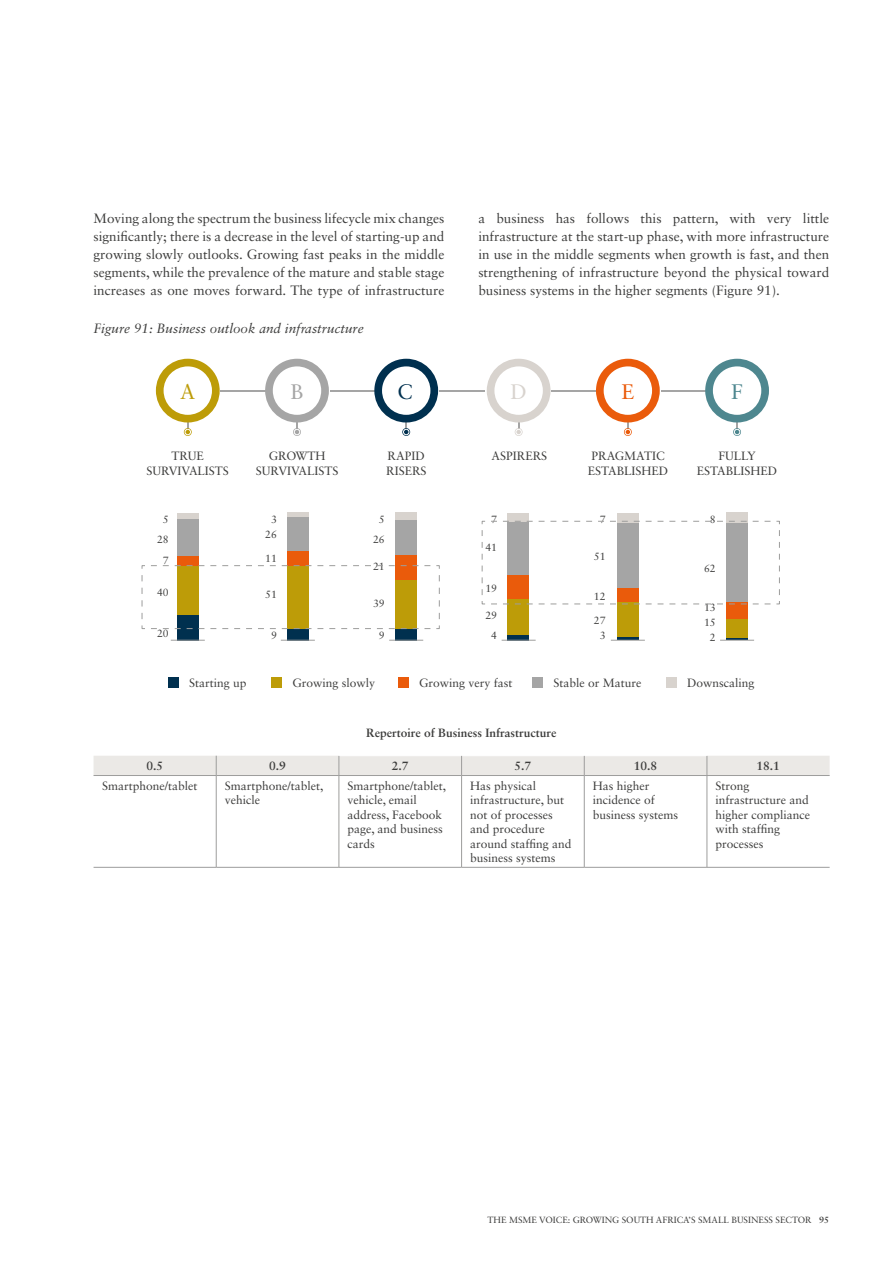
<style>
.page{position:relative;width:893px;height:1263px;background:#fff}
.page>*{position:absolute;margin:0;border:0;box-sizing:border-box;transform-origin:0 0}
.t1{font:21px "Sabon LT Std";color:#bd9c08}
.t2{font:21px "Sabon LT Std";color:#a5a5a5}
.t3{font:21px "Sabon LT Std";color:#00304f}
.t4{font:21px "Sabon LT Std";color:#d8d3ce}
.t5{font:21px "Sabon LT Std";color:#ea5b0b}
.t6{font:21px "Sabon LT Std";color:#4e878f}
.t7{font:13.5px/18px "Sabon LT Std";color:#3c3c3b;text-align:justify}
.t8{font:italic 13.5px "Sabon LT Std";color:#3c3c3b}
.t9{font:12px/14.4px "Sabon LT Std";color:#3c3c3b}
.t10{font:700 12px "Sabon LT Std";color:#3c3c3b}
.t11{font:10.5px/15px "Sabon LT Std";color:#3c3c3b;text-align:center}
.t12{font:9px "Sabon LT Std";color:#3c3c3b}
.s1{font-weight:700}
</style>
<div class="page">
<hr style="left:94px;top:775px;width:122px;height:1px;background:#9d9d9c">
<hr style="left:216px;top:775px;width:123px;height:1px;background:#9d9d9c">
<hr style="left:339px;top:775px;width:123px;height:1px;background:#9d9d9c">
<hr style="left:339px;top:776px;width:1px;height:91px;background:#9d9d9c">
<hr style="left:462px;top:775px;width:122px;height:1px;background:#9d9d9c">
<hr style="left:461px;top:776px;width:1px;height:91px;background:#9d9d9c">
<hr style="left:584px;top:775px;width:123px;height:1px;background:#9d9d9c">
<hr style="left:584px;top:776px;width:1px;height:91px;background:#9d9d9c">
<hr style="left:707px;top:775px;width:123px;height:1px;background:#9d9d9c">
<hr style="left:707px;top:776px;width:1px;height:91px;background:#9d9d9c">
<hr style="left:94px;top:867px;width:122px;height:1px;background:#9d9d9c">
<hr style="left:216px;top:867px;width:123px;height:1px;background:#9d9d9c">
<hr style="left:339px;top:867px;width:123px;height:1px;background:#9d9d9c">
<hr style="left:462px;top:867px;width:122px;height:1px;background:#9d9d9c">
<hr style="left:584px;top:867px;width:123px;height:1px;background:#9d9d9c">
<hr style="left:707px;top:867px;width:123px;height:1px;background:#9d9d9c">
<div style="left:94px;top:756px;width:736px;height:19px;background:#ebe9e6"></div>
<hr style="left:216px;top:776px;width:1px;height:91px;background:#9d9d9c">
<hr style="left:440px;top:390px;width:45px;height:1px;background:#a5a5a5">
<hr style="left:220px;top:390px;width:45px;height:1px;background:#a5a5a5">
<hr style="left:551px;top:390px;width:45px;height:1px;background:#a5a5a5">
<hr style="left:330px;top:390px;width:45px;height:1px;background:#a5a5a5">
<hr style="left:661px;top:390px;width:45px;height:1px;background:#a5a5a5">
<svg style="left:156px;top:359px;width:64px;height:77px"></svg>
<svg style="left:487px;top:359px;width:63px;height:77px"></svg>
<svg style="left:265px;top:359px;width:64px;height:77px"></svg>
<svg style="left:596px;top:359px;width:64px;height:77px"></svg>
<svg style="left:374px;top:359px;width:64px;height:77px"></svg>
<svg style="left:705px;top:359px;width:64px;height:77px"></svg>
<div style="left:177px;top:615px;width:21px;height:25px;background:#00304f"></div>
<div style="left:177px;top:556px;width:21px;height:9px;background:#ea5b0b"></div>
<div style="left:177px;top:513px;width:21px;height:6px;background:#d8d3ce"></div>
<div style="left:177px;top:519px;width:21px;height:37px;background:#a5a5a5"></div>
<div style="left:287px;top:629px;width:21px;height:11px;background:#00304f"></div>
<div style="left:287px;top:550px;width:21px;height:15px;background:#ea5b0b"></div>
<hr style="left:287px;top:513px;width:21px;height:4px;background:#d8d3ce">
<div style="left:287px;top:517px;width:21px;height:33px;background:#a5a5a5"></div>
<div style="left:396px;top:629px;width:21px;height:11px;background:#00304f"></div>
<div style="left:396px;top:554px;width:21px;height:25px;background:#ea5b0b"></div>
<div style="left:396px;top:513px;width:21px;height:7px;background:#d8d3ce"></div>
<div style="left:396px;top:520px;width:21px;height:34px;background:#a5a5a5"></div>
<div style="left:507px;top:635px;width:21px;height:5px;background:#00304f"></div>
<div style="left:507px;top:598px;width:21px;height:37px;background:#bd9c08"></div>
<div style="left:507px;top:513px;width:21px;height:10px;background:#d8d3ce"></div>
<svg style="left:617px;top:636px;width:21px;height:4px"></svg>
<div style="left:617px;top:602px;width:21px;height:34px;background:#bd9c08"></div>
<div style="left:617px;top:513px;width:21px;height:10px;background:#d8d3ce"></div>
<hr style="left:726px;top:637px;width:22px;height:3px;background:#00304f">
<div style="left:726px;top:619px;width:22px;height:18px;background:#bd9c08"></div>
<div style="left:726px;top:601px;width:22px;height:18px;background:#ea5b0b"></div>
<div style="left:726px;top:512px;width:22px;height:11px;background:#d8d3ce"></div>
<div style="left:398px;top:677px;width:10px;height:11px;background:#ea5b0b"></div>
<div style="left:271px;top:677px;width:11px;height:11px;background:#bd9c08"></div>
<div style="left:532px;top:677px;width:11px;height:11px;background:#a5a5a5"></div>
<div style="left:666px;top:677px;width:11px;height:11px;background:#d8d3ce"></div>
<div style="left:168px;top:677px;width:11px;height:11px;background:#00304f"></div>
<svg style="left:142px;top:565px;width:298px;height:64px"></svg>
<svg style="left:482px;top:521px;width:298px;height:84px"></svg>
<hr style="left:171px;top:640px;width:34px;height:1px;background:#9d9d9c">
<hr style="left:281px;top:640px;width:34px;height:1px;background:#9d9d9c">
<hr style="left:389px;top:640px;width:34px;height:1px;background:#9d9d9c">
<hr style="left:502px;top:640px;width:34px;height:1px;background:#9d9d9c">
<hr style="left:611px;top:640px;width:34px;height:1px;background:#9d9d9c">
<hr style="left:720px;top:640px;width:34px;height:1px;background:#9d9d9c">
<p class="t7" style="left:94px;top:209px;width:352px">Moving along the spectrum the business lifecycle mix changes significantly; there is a decrease in the level of starting-up and growing slowly outlooks. Growing fast peaks in the middle segments, while the prevalence of the mature and stable stage increases as one moves forward. The type of infrastructure</p>
<p class="t7" style="left:478px;top:209px;width:352px">a business has follows this pattern, with very little infrastructure at the start-up phase, with more infrastructure in use in the middle segments when growth is fast, and then strengthening of infrastructure beyond the physical toward business systems in the higher segments (Figure 91).</p>
<p class="t8" style="left:94px;top:320px;width:272px">Figure 91: Business outlook and infrastructure</p>
<h1 class="t1" style="left:180px;top:379px;width:17px">A</h1>
<h1 class="t2" style="left:291px;top:379px;width:14px">B</h1>
<h1 class="t3" style="left:397px;top:379px;width:17px">C</h1>
<h1 class="t4" style="left:510px;top:379px;width:18px">D</h1>
<h1 class="t5" style="left:621px;top:379px;width:14px">E</h1>
<h1 class="t6" style="left:731px;top:379px;width:13px">F</h1>
<p class="t9" style="left:146px;top:448px;width:84px;line-height:15px;text-align:center">TRUE<br>SURVIVALISTS</p>
<p class="t9" style="left:256px;top:448px;width:84px;line-height:15px;text-align:center">GROWTH<br>SURVIVALISTS</p>
<p class="t9" style="left:386px;top:448px;width:42px;line-height:15px">RAPID<br>RISERS</p>
<p class="t9" style="left:492px;top:448px;width:57px">ASPIRERS</p>
<p class="t9" style="left:588px;top:448px;width:82px;line-height:15px">PRAGMATIC<br>ESTABLISHED</p>
<p class="t9" style="left:697px;top:448px;width:82px;line-height:15px;text-align:center">FULLY<br>ESTABLISHED</p>
<p class="t11" style="left:157px;top:510px;width:13px;line-height:19.2px">5<br>28</p>
<p class="t11" style="left:163px;top:553px;width:7px">7</p>
<p class="t11" style="left:157px;top:585px;width:13px">40</p>
<p class="t11" style="left:157px;top:625px;width:13px">20</p>
<p class="t11" style="left:265px;top:512px;width:13px">3<br>26</p>
<p class="t11" style="left:265px;top:551px;width:13px">11</p>
<p class="t11" style="left:265px;top:587px;width:13px">51</p>
<p class="t11" style="left:271px;top:627px;width:7px">9</p>
<p class="t11" style="left:373px;top:510px;width:13px;line-height:19.2px">5<br>26</p>
<p class="t11" style="left:373px;top:559px;width:13px">21</p>
<p class="t11" style="left:373px;top:595px;width:13px">39</p>
<p class="t11" style="left:379px;top:627px;width:7px">9</p>
<p class="t11" style="left:491px;top:512px;width:7px">7</p>
<p class="t11" style="left:485px;top:540px;width:13px">41</p>
<p class="t11" style="left:485px;top:580px;width:13px">19</p>
<p class="t11" style="left:485px;top:606px;width:13px;line-height:19.2px">29<br>4</p>
<p class="t11" style="left:600px;top:512px;width:7px">7</p>
<p class="t11" style="left:594px;top:548px;width:13px">51</p>
<p class="t11" style="left:594px;top:589px;width:13px">12</p>
<p class="t11" style="left:594px;top:612px;width:13px">27<br>3</p>
<p class="t11" style="left:710px;top:512px;width:7px">8</p>
<p class="t11" style="left:704px;top:561px;width:13px">62</p>
<p class="t11" style="left:704px;top:600px;width:13px">13<br>15<br>2</p>
<p class="t9" style="left:189px;top:675px;width:59px">Starting up</p>
<p class="t9" style="left:293px;top:675px;width:84px">Growing slowly</p>
<p class="t9" style="left:419px;top:675px;width:95px">Growing very fast</p>
<p class="t9" style="left:554px;top:675px;width:90px">Stable or Mature</p>
<p class="t9" style="left:687px;top:675px;width:69px">Downscaling</p>
<p class="t10" style="left:366px;top:725px;width:192px">Repertoire of Business Infrastructure</p>
<p class="t10" style="left:147px;top:758px;width:18px">0.5</p>
<p class="t10" style="left:269px;top:758px;width:18px">0.9</p>
<p class="t10" style="left:392px;top:758px;width:18px">2.7</p>
<p class="t10" style="left:515px;top:758px;width:18px">5.7</p>
<p class="t10" style="left:634px;top:758px;width:25px">10.8</p>
<p class="t10" style="left:757px;top:758px;width:25px">18.1</p>
<p class="t9" style="left:102px;top:778px;width:97px">Smartphone/tablet</p>
<p class="t9" style="left:225px;top:778px;width:100px">Smartphone/tablet, vehicle</p>
<p class="t9" style="left:347px;top:778px;width:100px">Smartphone/tablet, vehicle, email address, Facebook page, and business cards</p>
<p class="t9" style="left:470px;top:778px;width:103px">Has physical infrastructure, but not of processes and procedure around staffing and business systems</p>
<p class="t9" style="left:593px;top:778px;width:87px">Has higher incidence of business systems</p>
<p class="t9" style="left:715px;top:778px;width:96px">Strong infrastructure and higher compliance with staffing processes</p>
<p class="t12" style="left:487px;top:1214px;width:343px">THE MSME VOICE: GROWING SOUTH AFRICA’S SMALL BUSINESS SECTOR <span class="s1">95</span></p>
</div>
